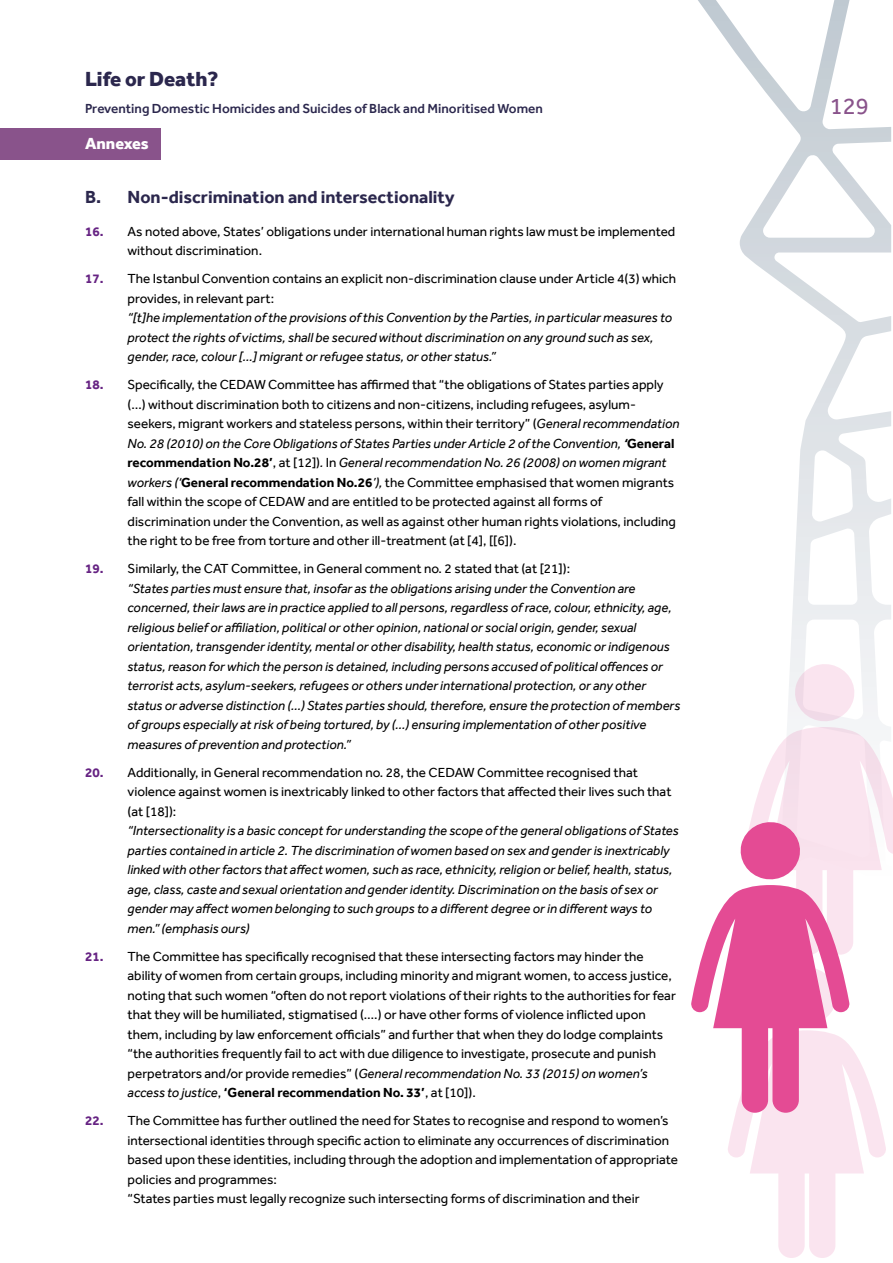
<style>
.page{position:relative;width:893px;height:1263px;background:#fff}
.page>*{position:absolute;margin:0;border:0;box-sizing:border-box;transform-origin:0 0}
.t1{font:24px "Effra";color:#89538b}
.t2{font:800 21px "Effra";color:#2b274d}
.t3{font:700 18px "Effra";color:#2b274d}
.t4{font:800 16.5px "Effra";color:#fff}
.t5{font:13.5px/19.5px "Effra";color:#000}
.t6{font:italic 13.5px/19.5px "Effra";color:#000}
.t7{font:500 13.5px "Effra";color:#2b274d}
.s1{font-weight:700;color:#662383}
.s2{font-style:italic}
.s3{font-weight:700;font-style:italic}
.s4{font-weight:700}
.s5{font-weight:700;font-style:normal;color:#662383}
.s6{font-style:normal}
</style>
<div class="page">
<div style="left:0;top:128px;width:160px;height:32px;background:#89538b"></div>
<svg style="left:698px;top:0;width:193px;height:663px"></svg>
<svg style="left:691px;top:663px;width:202px;height:595px"></svg>
<h2 class="t2" style="left:85px;top:67px;width:135px">Life or Death?</h2>
<p class="t7" style="left:85px;top:101px;width:459px">Preventing Domestic Homicides and Suicides of Black and Minoritised Women</p>
<p class="t4" style="left:85px;top:133px;width:65px">Annexes</p>
<h3 class="t3" style="left:85px;top:187px;width:371px">B. Non-discrimination and intersectionality</h3>
<p class="t5" style="left:128px;top:221px;width:549px;text-indent:-43px"><span class="s1">16.</span> As noted above, States’ obligations under international human rights law must be implemented without discrimination.</p>
<p class="t5" style="left:128px;top:269px;width:550px;text-indent:-43px"><span class="s1">17.</span> The Istanbul Convention contains an explicit non-discrimination clause under Article 4(3) which provides, in relevant part:</p>
<p class="t6" style="left:128px;top:308px;width:546px">“[t]he implementation of the provisions of this Convention by the Parties, in particular measures to protect the rights of victims, shall be secured without discrimination on any ground such as sex, gender, race, colour […] migrant or refugee status, or other status.”</p>
<p class="t5" style="left:128px;top:375px;width:553px;text-indent:-43px"><span class="s1">18.</span> Specifically, the CEDAW Committee has affirmed that “the obligations of States parties apply (…) without discrimination both to citizens and non-citizens, including refugees, asylum&shy;seekers, migrant workers and stateless persons, within their territory” (<span class="s2">General recommendation No. 28 (2010) on the Core Obligations of States Parties under Article 2 of the Convention,</span> <span class="s3">‘</span><span class="s4">General recommendation No.28’</span>, at [12])<span class="s2">.</span> In <span class="s2">General recommendation No. 26 (2008) on women migrant workers (‘</span><span class="s4">General recommendation No.26</span><span class="s2">’),</span> the Committee emphasised that women migrants fall within the scope of CEDAW and are entitled to be protected against all forms of discrimination under the Convention, as well as against other human rights violations, including the right to be free from torture and other ill-treatment (at [4], [[6]).</p>
<p class="t6" style="left:128px;top:559px;width:554px;text-indent:-43px"><span class="s5">19.</span> <span class="s6">Similarly, the CAT Committee, in General comment no. 2 stated that (at [21]):<br></span>“States parties must ensure that, insofar as the obligations arising under the Convention are concerned, their laws are in practice applied to all persons, regardless of race, colour, ethnicity, age, religious belief or affiliation, political or other opinion, national or social origin, gender, sexual orientation, transgender identity, mental or other disability, health status, economic or indigenous status, reason for which the person is detained, including persons accused of political offences or terrorist acts, asylum-seekers, refugees or others under international protection, or any other status or adverse distinction (…) States parties should, therefore, ensure the protection of members of groups especially at risk of being tortured, by (…) ensuring implementation of other positive measures of prevention and protection.”</p>
<p class="t5" style="left:128px;top:762px;width:545px;text-indent:-43px"><span class="s1">20.</span> Additionally, in General recommendation no. 28, the CEDAW Committee recognised that violence against women is inextricably linked to other factors that affected their lives such that (at [18]):</p>
<p class="t6" style="left:128px;top:821px;width:553px">“Intersectionality is a basic concept for understanding the scope of the general obligations of States parties contained in article 2. The discrimination of women based on sex and gender is inextricably linked with other factors that affect women, such as race, ethnicity, religion or belief, health, status, age, class, caste and sexual orientation and gender identity. Discrimination on the basis of sex or gender may affect women belonging to such groups to a different degree or in different ways to men.” (emphasis ours)</p>
<p class="t5" style="left:128px;top:946px;width:550px;text-indent:-43px"><span class="s1">21.</span> The Committee has specifically recognised that these intersecting factors may hinder the ability of women from certain groups, including minority and migrant women, to access justice, noting that such women “often do not report violations of their rights to the authorities for fear that they will be humiliated, stigmatised (….) or have other forms of violence inflicted upon them, including by law enforcement officials” and further that when they do lodge complaints “the authorities frequently fail to act with due diligence to investigate, prosecute and punish perpetrators and/or provide remedies” (<span class="s2">General recommendation No. 33 (2015) on women’s access to justice</span>, <span class="s4">‘General recommendation No. 33’</span>, at [10]).</p>
<p class="t5" style="left:128px;top:1110px;width:552px;text-indent:-43px"><span class="s1">22.</span> The Committee has further outlined the need for States to recognise and respond to women’s intersectional identities through specific action to eliminate any occurrences of discrimination based upon these identities, including through the adoption and implementation of appropriate policies and programmes:<br>“States parties must legally recognize such intersecting forms of discrimination and their</p>
<h1 class="t1" style="left:830px;top:91px;width:41px">129</h1>
</div>
